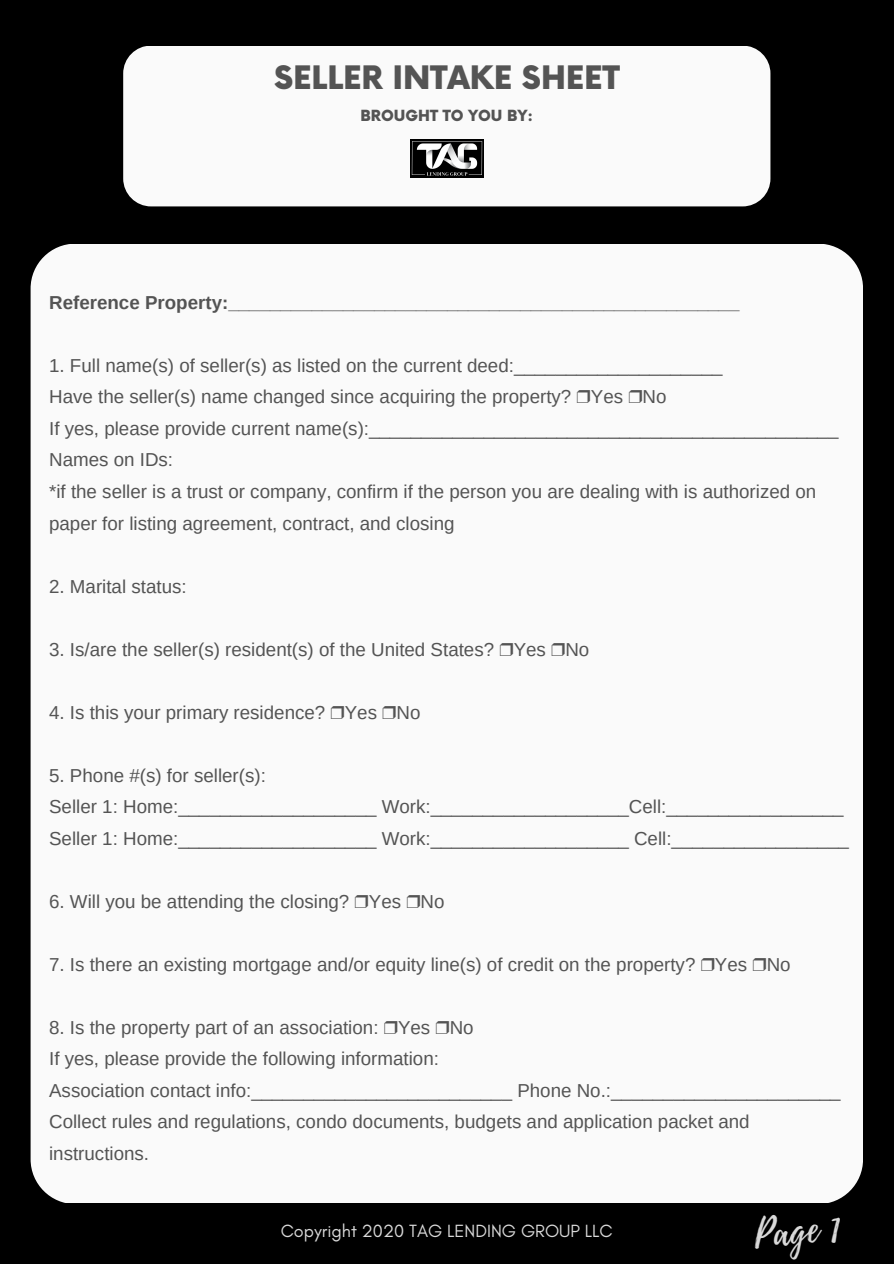
<style>
.page{position:relative;width:894px;height:1264px;background:#fff}
.page>*{position:absolute;margin:0;border:0;box-sizing:border-box;transform-origin:0 0}
.t1{font:38.55px "Playlist Script";color:#d9d9d9}
.t2{font:900 31.5px "Now";color:#545454}
.t3{font:18.75px/31.5px "Arimo";color:#545454}
.t4{font:700 18.75px "Arimo";color:#545454}
.t5{font:18px "Glacial Indifference";color:#d9d9d9}
.t6{font:900 15px "Now";color:#545454}
.s1{font-family:"Free Serif"}
</style>
<div class="page">
<div style="left:0;top:0;width:893px;height:1263px;background:#000"></div>
<div style="left:123px;top:46px;width:647px;height:160px;background:#fafafa;border-radius:28px"></div>
<div style="left:31px;top:244px;width:831px;height:958px;background:#fafafa"></div>
<img style="left:410px;top:140px;width:73px;height:37px">
<p class="t2" style="left:274px;top:61px;width:347px">SELLER INTAKE SHEET</p>
<p class="t6" style="left:360px;top:107px;width:174px">BROUGHT TO YOU BY:</p>
<p class="t4" style="left:49px;top:292px;width:691px">Reference Property:_________________________________________________</p>
<h2 class="t3" style="left:49px;top:350px;width:674px">1. Full name(s) of seller(s) as listed on the current deed:____________________</h2>
<h3 class="t3" style="left:49px;top:381px;width:618px">Have the seller(s) name changed since acquiring the property? <span class="s1">❒</span>Yes <span class="s1">❒</span>No</h3>
<p class="t3" style="left:49px;top:413px;width:790px">If yes, please provide current name(s):_____________________________________________</p>
<p class="t3" style="left:49px;top:444px;width:125px">Names on IDs:</p>
<p class="t3" style="left:49px;top:476px;width:768px">*if the seller is a trust or company, confirm if the person you are dealing with is authorized on paper for listing agreement, contract, and closing</p>
<p class="t3" style="left:49px;top:570px;width:139px">2. Marital status:</p>
<p class="t3" style="left:49px;top:633px;width:541px">3. Is/are the seller(s) resident(s) of the United States? <span class="s1">❒</span>Yes <span class="s1">❒</span>No</p>
<p class="t3" style="left:49px;top:696px;width:373px">4. Is this your primary residence? <span class="s1">❒</span>Yes <span class="s1">❒</span>No</p>
<p class="t3" style="left:49px;top:759px;width:218px">5. Phone #(s) for seller(s):</p>
<p class="t3" style="left:49px;top:791px;width:795px">Seller 1: Home:___________________ Work:___________________Cell:_________________</p>
<p class="t3" style="left:49px;top:822px;width:801px">Seller 1: Home:___________________ Work:___________________ Cell:_________________</p>
<p class="t3" style="left:49px;top:885px;width:397px">6. Will you be attending the closing? <span class="s1">❒</span>Yes <span class="s1">❒</span>No</p>
<p class="t3" style="left:49px;top:948px;width:742px">7. Is there an existing mortgage and/or equity line(s) of credit on the property? <span class="s1">❒</span>Yes <span class="s1">❒</span>No</p>
<p class="t3" style="left:49px;top:1011px;width:426px">8. Is the property part of an association: <span class="s1">❒</span>Yes <span class="s1">❒</span>No</p>
<p class="t3" style="left:49px;top:1043px;width:391px">If yes, please provide the following information:</p>
<p class="t3" style="left:49px;top:1074px;width:792px">Association contact info:_________________________ Phone No.:______________________</p>
<p class="t3" style="left:49px;top:1106px;width:702px">Collect rules and regulations, condo documents, budgets and application packet and instructions.</p>
<p class="t5" style="left:281px;top:1220px;width:333px">Copyright 2020 TAG LENDING GROUP LLC</p>
<h1 class="t1" style="left:751px;top:1206px;width:87px;rotate:-5deg">Page 1</h1>
</div>
